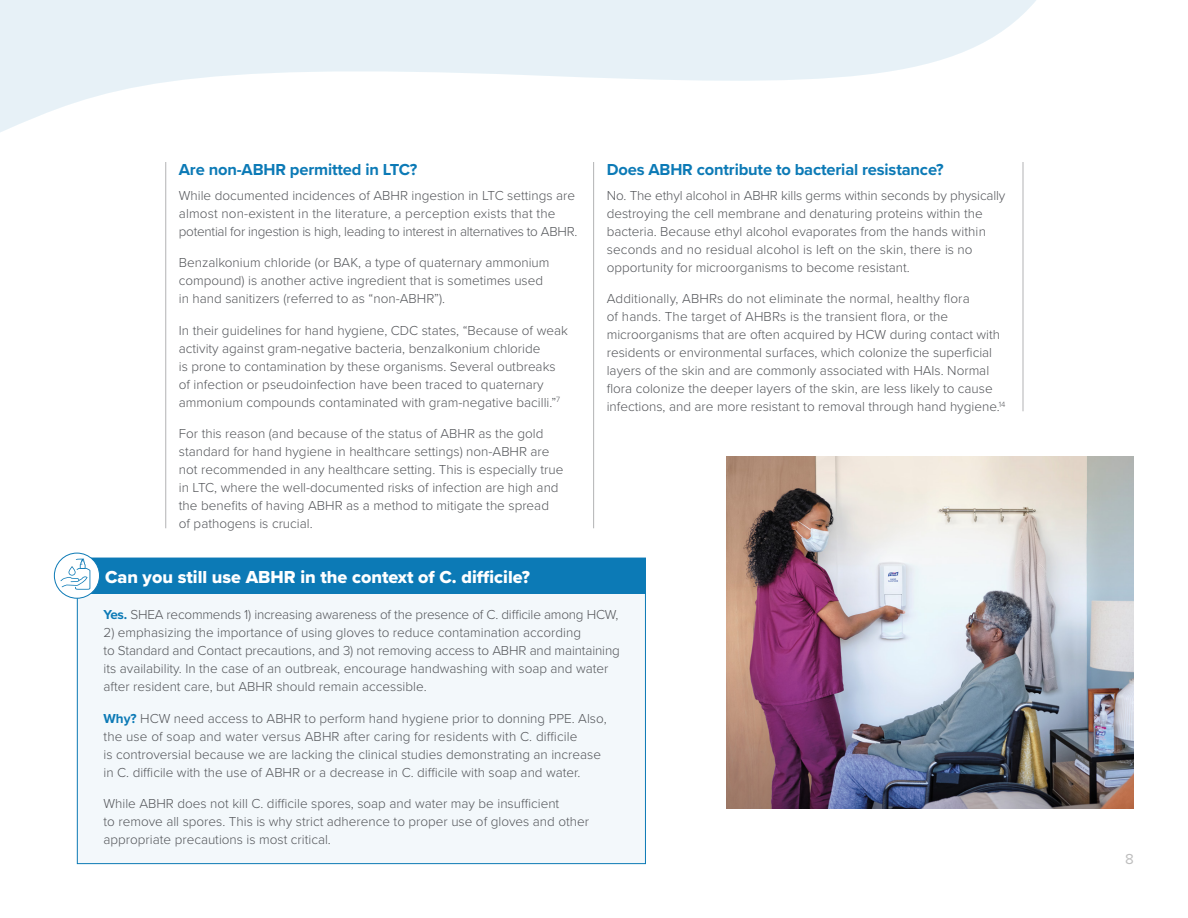
<style>
.page{position:relative;width:1188px;height:918px;background:#fff}
.page>*{position:absolute;margin:0;border:0;box-sizing:border-box;transform-origin:0 0}
.Pull_Line{font:18px "Proxima Nova Extrabld";color:#fff}
.Paragraph_Subhead{font:700 16.5px "Proxima Nova";letter-spacing:-.01em;color:#0c7ab6}
.Page_Number{font:15px "Proxima Nova";color:#bebebe}
.t1{font:300 13.5px/18px "Proxima Nova";color:#54565a}
.s1{font-weight:700;color:#0c7ab6}
</style>
<div class="page">
<img style="left:727px;top:456px;width:407px;height:352px">
<hr style="left:593px;top:162px;width:1px;height:366px;background:#b2b3b4">
<hr style="left:1023px;top:162px;width:1px;height:249px;background:#b2b3b4">
<svg style="left:0;top:0;width:1036px;height:132px;fill:#e7f1f7"></svg>
<hr style="left:165px;top:162px;width:1px;height:366px;background:#b2b3b4">
<div style="left:77px;top:558px;width:569px;height:306px;background:#f3f8fb"></div>
<div style="left:77px;top:558px;width:569px;height:36px;background:#0c7ab6"></div>
<svg style="left:54px;top:553px;width:46px;height:45px"></svg>
<div style="left:54px;top:553px;width:46px;height:46px;border:1px solid #0c7ab6;border-radius:50%"></div>
<svg style="left:61px;top:559px;width:29px;height:31px"></svg>
<p class="Paragraph_Subhead" style="left:179px;top:157px;width:240px">Are non-ABHR permitted in LTC?</p>
<p class="t1" style="left:179px;top:186px;width:400px">While documented incidences of ABHR ingestion in LTC settings are almost non-existent in the literature, a perception exists that the potential for ingestion is high, leading to interest in alternatives to ABHR.</p>
<p class="t1" style="left:179px;top:253px;width:372px">Benzalkonium chloride (or BAK, a type of quaternary ammonium compound) is another active ingredient that is sometimes used in hand sanitizers (referred to as “non-ABHR”).</p>
<p class="t1" style="left:179px;top:321px;width:391px">In their guidelines for hand hygiene, CDC states, “Because of weak activity against gram-negative bacteria, benzalkonium chloride<br>is prone to contamination by these organisms. Several outbreaks of infection or pseudoinfection have been traced to quaternary ammonium compounds contaminated with gram-negative bacilli.”<sup>7</sup></p>
<p class="t1" style="left:179px;top:424px;width:386px">For this reason (and because of the status of ABHR as the gold standard for hand hygiene in healthcare settings) non-ABHR are not recommended in any healthcare setting. This is especially true in LTC, where the well-documented risks of infection are high and the benefits of having ABHR as a method to mitigate the spread of pathogens is crucial.</p>
<p class="Paragraph_Subhead" style="left:607px;top:157px;width:339px">Does ABHR contribute to bacterial resistance?</p>
<p class="t1" style="left:607px;top:186px;width:400px">No. The ethyl alcohol in ABHR kills germs within seconds by physically destroying the cell membrane and denaturing proteins within the bacteria. Because ethyl alcohol evaporates from the hands within seconds and no residual alcohol is left on the skin, there is no opportunity for microorganisms to become resistant.</p>
<p class="t1" style="left:607px;top:289px;width:400px">Additionally, ABHRs do not eliminate the normal, healthy flora<br>of hands. The target of AHBRs is the transient flora, or the microorganisms that are often acquired by HCW during contact with residents or environmental surfaces, which colonize the superficial layers of the skin and are commonly associated with HAIs. Normal flora colonize the deeper layers of the skin, are less likely to cause infections, and are more resistant to removal through hand hygiene.<sup>14</sup></p>
<p class="Pull_Line" style="left:105px;top:563px;width:426px">Can you still use ABHR in the context of C. difficile?</p>
<p class="t1" style="left:104px;top:605px;width:516px"><span class="s1">Yes.</span> SHEA recommends 1) increasing awareness of the presence of C. difficile among HCW,</p>
<p class="t1" style="left:104px;top:623px;width:518px">2) emphasizing the importance of using gloves to reduce contamination according<br>to Standard and Contact precautions, and 3) not removing access to ABHR and maintaining its availability. In the case of an outbreak, encourage handwashing with soap and water after resident care, but ABHR should remain accessible.</p>
<p class="t1" style="left:104px;top:709px;width:505px"><span class="s1">Why?</span> HCW need access to ABHR to perform hand hygiene prior to donning PPE. Also, the use of soap and water versus ABHR after caring for residents with C. difficile<br>is controversial because we are lacking the clinical studies demonstrating an increase in C. difficile with the use of ABHR or a decrease in C. difficile with soap and water.</p>
<p class="t1" style="left:104px;top:794px;width:487px">While ABHR does not kill C. difficile spores, soap and water may be insufficient<br>to remove all spores. This is why strict adherence to proper use of gloves and other appropriate precautions is most critical.</p>
<p class="Page_Number" style="left:1125px;top:848px;width:10px">8</p>
</div>
